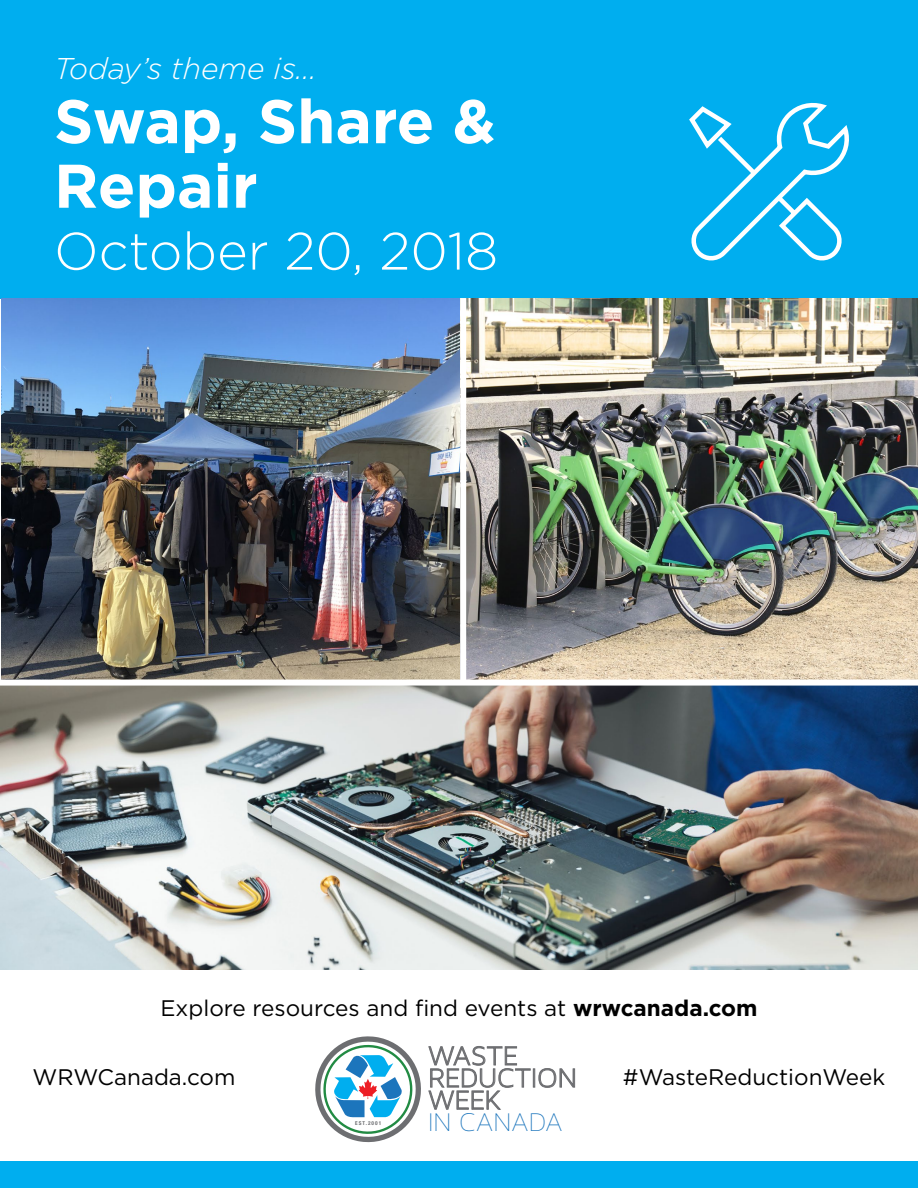
<style>
.page{position:relative;width:918px;height:1188px;background:#fff}
.page>*{position:absolute;margin:0;border:0;box-sizing:border-box;transform-origin:0 0}
.t1{font:700 61.5px/64.5px "Gotham HTF";color:#fff}
.t2{font:300 52.5px "Gotham HTF";color:#fff}
.t3{font:italic 300 30px "Gotham HTF";color:#fff}
.t4{font:28.5px/22.2px "Maven Pro Light 300";letter-spacing:.005em;color:#6d6e71}
.t5{font:28.5px "Maven Pro Light 200";letter-spacing:.01em;color:#1c75bc}
.t6{font:22.5px "Gotham HTF";color:#000}
.t7{font:700 condensed 5.25px "Helvetica Neue LT Std";letter-spacing:.2em;color:#6d6e71}
.s1{font-weight:700}
</style>
<div class="page">
<div style="left:0;top:0;width:918px;height:298px;background:#00aeef"></div>
<div style="left:0;top:1161px;width:918px;height:27px;background:#00aeef"></div>
<img style="left:2px;top:298px;width:916px;height:382px">
<img style="left:0;top:686px;width:918px;height:284px">
<div style="left:460px;top:298px;width:6px;height:385px;background:#fff"></div>
<svg style="left:689px;top:102px;width:160px;height:159px"></svg>
<svg style="left:315px;top:1036px;width:260px;height:107px"></svg>
<h3 class="t3" style="left:54px;top:52px;width:264px">Today’s theme is...</h3>
<h1 class="t1" style="left:54px;top:88px;width:443px">Swap, Share &amp;<br>Repair</h1>
<h2 class="t2" style="left:54px;top:222px;width:446px">October 20, 2018</h2>
<p class="t6" style="left:161px;top:995px;width:598px">Explore resources and find events at <span class="s1">wrwcanada.com</span></p>
<p class="t4" style="left:428px;top:1044px;width:150px">WASTE<br>REDUCTION<br>WEEK</p>
<p class="t6" style="left:33px;top:1065px;width:204px">WRWCanada.com</p>
<p class="t6" style="left:623px;top:1065px;width:264px">#WasteReductionWeek</p>
<p class="t7" style="left:355px;top:1120px;width:28px">EST.2001</p>
<p class="t5" style="left:428px;top:1107px;width:136px">IN CANADA</p>
</div>
